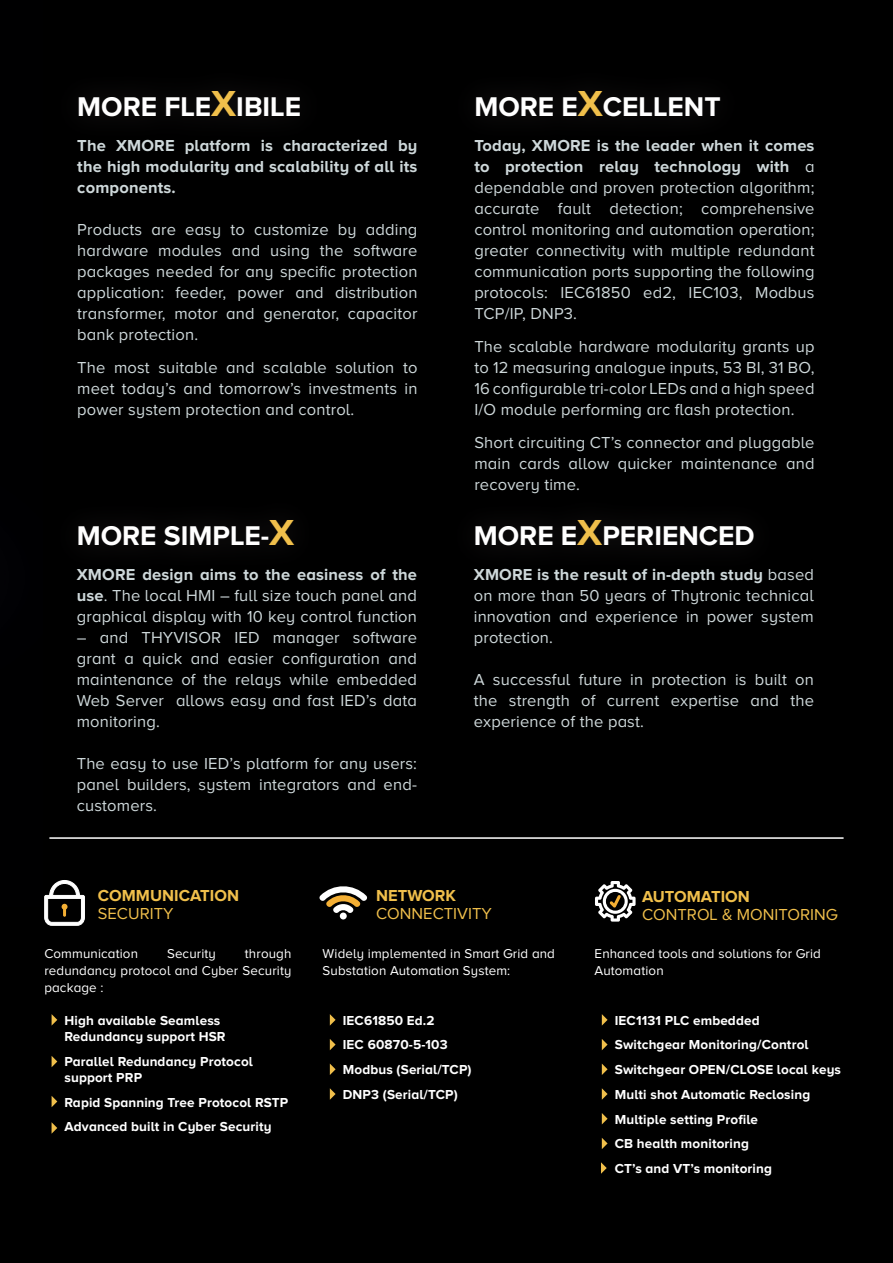
<style>
.page{position:relative;width:893px;height:1263px;background:#000}
.page>*{position:absolute;margin:0;border:0;box-sizing:border-box;transform-origin:0 0}
.t1{font:700 28.05px "Proxima Nova A";color:#fff}
.t2{font:16.5px/21px "Proxima Nova A";letter-spacing:.01em;color:#ced8da;text-align:justify}
.t3{font:700 16.5px/21px "Proxima Nova A";letter-spacing:.01em;color:#ced8da;text-align:justify}
.t4{font:16.5px "Proxima Nova A";color:#f0bf4b}
.t5{font:700 16.5px "Proxima Nova A";color:#f0bf4b}
.t6{font:700 13.5px/24.8px "Proxima Nova A";letter-spacing:.01em;color:#fff}
.t7{font:13.35px/17px "Proxima Nova A";letter-spacing:.01em;color:#fff}
.s1{font-size:37.5px;color:#f0bf4b}
.s2{font-weight:700}
</style>
<div class="page">
<hr style="left:49px;top:837px;width:795px;height:2px;background:#fff">
<svg style="left:52px;top:1014px;width:5px;height:11px"></svg>
<svg style="left:52px;top:1056px;width:5px;height:11px"></svg>
<svg style="left:52px;top:1096px;width:5px;height:11px"></svg>
<svg style="left:44px;top:880px;width:41px;height:46px"></svg>
<svg style="left:330px;top:1014px;width:6px;height:11px"></svg>
<svg style="left:330px;top:1039px;width:6px;height:11px"></svg>
<svg style="left:330px;top:1064px;width:6px;height:11px"></svg>
<svg style="left:330px;top:1088px;width:6px;height:12px"></svg>
<svg style="left:319px;top:886px;width:49px;height:33px"></svg>
<svg style="left:602px;top:1014px;width:6px;height:11px"></svg>
<svg style="left:602px;top:1039px;width:6px;height:11px"></svg>
<svg style="left:602px;top:1064px;width:6px;height:11px"></svg>
<svg style="left:602px;top:1088px;width:6px;height:12px"></svg>
<svg style="left:602px;top:1113px;width:6px;height:11px"></svg>
<svg style="left:602px;top:1138px;width:6px;height:11px"></svg>
<svg style="left:595px;top:881px;width:41px;height:40px"></svg>
<svg style="left:601px;top:1162px;width:6px;height:12px"></svg>
<svg style="left:52px;top:1122px;width:5px;height:11px"></svg>
<h1 class="t1" style="left:77px;top:91px;width:225px">MORE FLE<span class="s1">X</span>IBILE</h1>
<p class="t3" style="left:77px;top:135px;width:342px">The XMORE platform is characterized by the high modularity and scalability of all its components.</p>
<p class="t2" style="left:77px;top:219px;width:342px">Products are easy to customize by adding hardware modules and using the software packages needed for any specific protection application: feeder, power and distribution transformer, motor and generator, capacitor bank protection.</p>
<p class="t2" style="left:77px;top:357px;width:342px">The most suitable and scalable solution to meet today’s and tomorrow’s investments in power system protection and control.</p>
<h1 class="t1" style="left:77px;top:520px;width:219px">MORE SIMPLE-<span class="s1">X</span></h1>
<p class="t2" style="left:77px;top:564px;width:342px"><span class="s2">XMORE design aims to the easiness of the use</span>. The local HMI – full size touch panel and graphical display with 10 key control function</p>
<p class="t2" style="left:77px;top:627px;width:342px">– and THYVISOR IED manager software grant a quick and easier configuration and maintenance of the relays while embedded Web Server allows easy and fast IED’s data monitoring.</p>
<p class="t2" style="left:77px;top:753px;width:342px">The easy to use IED’s platform for any users: panel builders, system integrators and end&shy;customers.</p>
<h1 class="t1" style="left:474px;top:91px;width:248px">MORE E<span class="s1">X</span>CELLENT</h1>
<p class="t2" style="left:474px;top:135px;width:342px"><span class="s2">Today, XMORE is the leader when it comes to protection relay technology with</span> a dependable and proven protection algorithm; accurate fault detection; comprehensive control monitoring and automation operation; greater connectivity with multiple redundant communication ports supporting the following protocols: IEC61850 ed2, IEC103, Modbus TCP/IP, DNP3.</p>
<p class="t2" style="left:474px;top:336px;width:342px">The scalable hardware modularity grants up to 12 measuring analogue inputs, 53 BI, 31 BO, 16 configurable tri-color LEDs and a high speed I/O module performing arc flash protection.</p>
<p class="t2" style="left:474px;top:432px;width:342px">Short circuiting CT’s connector and pluggable main cards allow quicker maintenance and recovery time.</p>
<h1 class="t1" style="left:474px;top:520px;width:282px">MORE E<span class="s1">X</span>PERIENCED</h1>
<p class="t2" style="left:474px;top:564px;width:342px"><span class="s2">XMORE is the result of in-depth study</span> based on more than 50 years of Thytronic technical innovation and experience in power system protection.</p>
<p class="t2" style="left:474px;top:669px;width:342px">A successful future in protection is built on the strength of current expertise and the experience of the past.</p>
<p class="t5" style="left:98px;top:886px;width:143px">COMMUNICATION</p>
<p class="t4" style="left:98px;top:905px;width:77px">SECURITY</p>
<p class="t5" style="left:376px;top:886px;width:81px">NETWORK</p>
<p class="t4" style="left:376px;top:905px;width:117px">CONNECTIVITY</p>
<p class="t5" style="left:642px;top:887px;width:109px">AUTOMATION</p>
<p class="t4" style="left:642px;top:906px;width:197px">CONTROL &amp; MONITORING</p>
<p class="t7" style="left:44px;top:945px;width:95px">Communication</p>
<p class="t7" style="left:167px;top:945px;width:50px">Security</p>
<p class="t7" style="left:44px;top:945px;width:249px;text-align:justify;text-indent:201px">through redundancy protocol and Cyber Security package :</p>
<p class="t6" style="left:65px;top:1012px;width:163px;line-height:16.2px">High available Seamless<br>Redundancy support HSR</p>
<p class="t6" style="left:65px;top:1053px;width:190px;line-height:16.2px">Parallel Redundancy Protocol support PRP</p>
<p class="t6" style="left:65px;top:1089px;width:225px">Rapid Spanning Tree Protocol RSTP<br>Advanced built in Cyber Security</p>
<p class="t7" style="left:323px;top:945px;width:234px">Widely implemented in Smart Grid and<br>Substation Automation System:</p>
<p class="t6" style="left:343px;top:1008px;width:130px">IEC61850 Ed.2<br>IEC 60870-5-103<br>Modbus (Serial/TCP)<br>DNP3 (Serial/TCP)</p>
<p class="t7" style="left:595px;top:945px;width:228px">Enhanced tools and solutions for Grid<br>Automation</p>
<p class="t6" style="left:615px;top:1008px;width:228px">IEC1131 PLC embedded<br>Switchgear Monitoring/Control<br>Switchgear OPEN/CLOSE local keys<br>Multi shot Automatic Reclosing<br>Multiple setting Profile<br>CB health monitoring<br>CT’s and VT’s monitoring</p>
</div>
